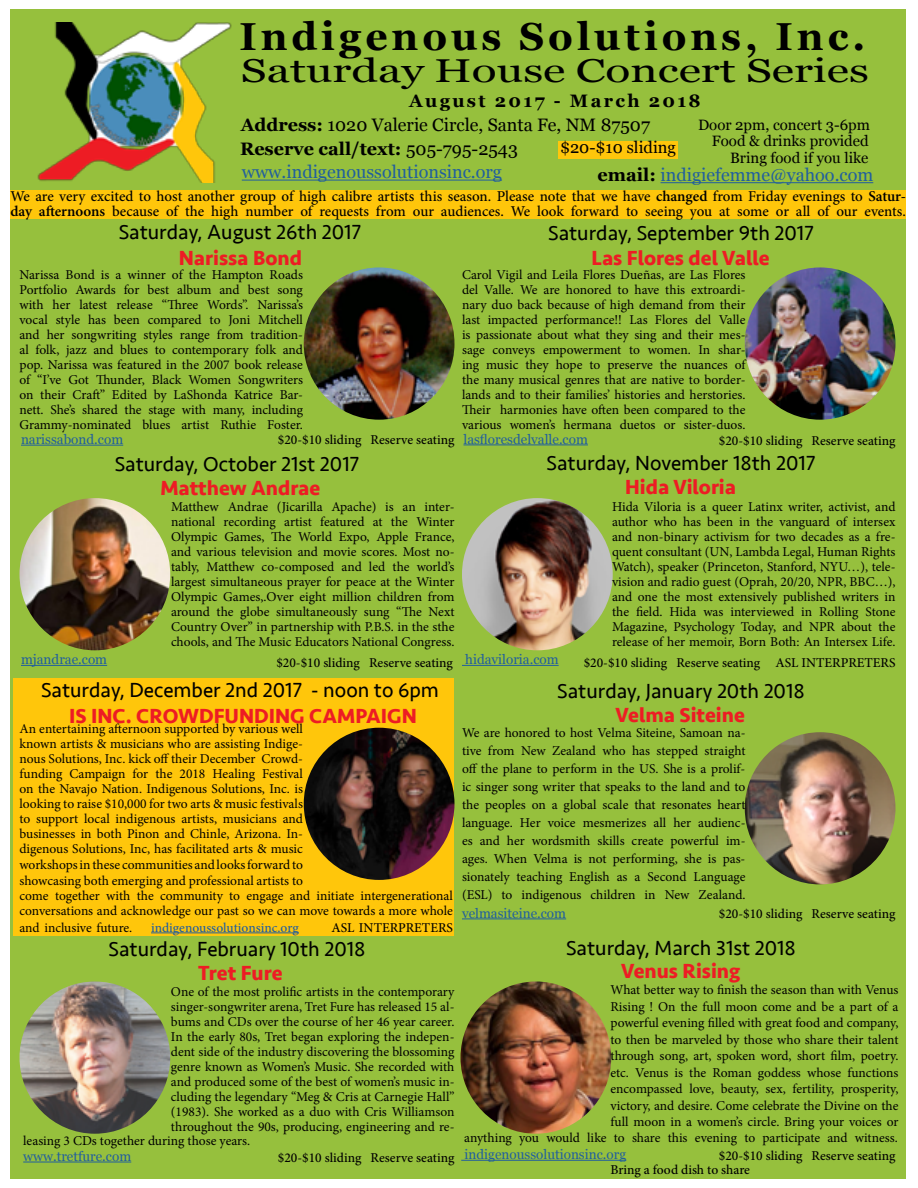
<style>
.page{position:relative;width:918px;height:1188px;background:#fff}
.page>*{position:absolute;margin:0;border:0;box-sizing:border-box;transform-origin:0 0}
.t1{font:700 39px "Georgia";letter-spacing:.1em;color:#000}
.t2{font:33px "Georgia";color:#000;scale:1.4 1}
.t3{font:21px "Seravek";color:#000}
.t4{font:700 21px "Seravek";color:#ed1c24}
.t5{font:18px "Georgia";color:#215e9e}
.t6{font:18px "Georgia";color:#000}
.t7{font:700 18px "Georgia";color:#000}
.t8{font:700 18px "Georgia";letter-spacing:.13em;color:#000}
.t9{font:16.5px "Georgia";color:#000}
.t10{font:500 15px/15px "Minion Pro";color:#000}
.t11{font:15px/16.6px "Georgia";color:#000;text-align:right}
.t12{font:13.5px/15px "Minion Pro";letter-spacing:-.005em;color:#000;text-align:justify}
.t13{font:500 13.5px/14.2px "Minion Pro";color:#000}
.t14{font:13.5px "Georgia";color:#215e9e}
.t15{font:500 13.5px "Minion Pro";letter-spacing:-.005em;color:#215e9e}
.s1{font-weight:700}
.s2{font-weight:400}
.s3{font-weight:700;color:#000}
.s4{font-weight:600}
</style>
<div class="page">
<div style="left:10px;top:9px;width:896px;height:1170px;background:#96c03d"></div>
<hr style="left:661px;top:182px;width:212px;height:1px;background:#215e9e">
<hr style="left:242px;top:180px;width:260px;height:1px;background:#215e9e">
<img style="left:37px;top:22px;width:205px;height:160px">
<div style="left:558px;top:141px;width:120px;height:18px;background:#ffc60b"></div>
<img style="left:304px;top:267px;width:150px;height:153px">
<img style="left:20px;top:498px;width:150px;height:152px">
<img style="left:745px;top:267px;width:151px;height:153px">
<img style="left:462px;top:498px;width:151px;height:152px">
<img style="left:745px;top:732px;width:151px;height:152px">
<img style="left:20px;top:981px;width:150px;height:153px">
<img style="left:460px;top:981px;width:151px;height:153px">
<hr style="left:461px;top:1160px;width:165px;height:1px;background:#215e9e">
<hr style="left:21px;top:445px;width:102px;height:1px;background:#215e9e">
<hr style="left:462px;top:665px;width:97px;height:1px;background:#215e9e">
<div style="left:14px;top:678px;width:440px;height:258px;background:#ffc60b"></div>
<hr style="left:23px;top:1162px;width:108px;height:1px;background:#215e9e">
<img style="left:304px;top:728px;width:150px;height:152px">
<hr style="left:151px;top:933px;width:148px;height:1px;background:#215e9e">
<div style="left:10px;top:190px;width:896px;height:28px;background:#ffc60b"></div>
<hr style="left:21px;top:665px;width:86px;height:1px;background:#215e9e">
<hr style="left:464px;top:445px;width:124px;height:1px;background:#215e9e">
<hr style="left:462px;top:919px;width:104px;height:1px;background:#215e9e">
<h1 class="t1" style="left:239px;top:7px;width:627px">Indigenous Solutions, Inc.</h1>
<h2 class="t2" style="left:241px;top:46px;width:450px">Saturday House Concert Series</h2>
<h3 class="t8" style="left:409px;top:87px;width:293px">August 2017 - March 2018</h3>
<h3 class="t6" style="left:241px;top:111px;width:411px"><span class="s1">Address:</span> 1020 Valerie Circle, Santa Fe, NM 87507</h3>
<h3 class="t5" style="left:242px;top:159px;width:262px">www.indigenoussolutionsinc.org</h3>
<p class="t11" style="left:698px;top:116px;width:173px">Door 2pm, concert 3-6pm<br>Food &amp; drinks provided<br>Bring food if you like</p>
<p class="t9" style="left:560px;top:136px;width:117px">$20-$10 sliding</p>
<h3 class="t7" style="left:240px;top:135px;width:280px">Reserve call/text: <span class="s2">505-795-2543</span></h3>
<h3 class="t5" style="left:598px;top:162px;width:277px"><span class="s3">email:</span> indigiefemme@yahoo.com</h3>
<p class="t10" style="left:10px;top:188px;width:897px">We are very excited to host another group of high calibre artists this season. Please note that we have <span class="s4">changed</span> from Friday evenings to <span class="s4">Satur&shy;day afternoons</span> because of the high number of requests from our audiences. We look forward to seeing you at some or all of our events.</p>
<h3 class="t3" style="left:119px;top:216px;width:244px">Saturday, August 26th 2017</h3>
<h3 class="t3" style="left:548px;top:216px;width:267px">Saturday, September 9th 2017</h3>
<h3 class="t4" style="left:179px;top:241px;width:125px">Narissa Bond</h3>
<h3 class="t4" style="left:592px;top:241px;width:180px">Las Flores del Valle</h3>
<p class="t12" style="left:462px;top:267px;width:285px">Carol Vigil and Leila Flores Dueñas, are Las Flores del Valle. We are honored to have this extroardi&shy;nary duo back because of high demand from their last impacted performance!! Las Flores del Valle is passionate about what they sing and their mes&shy;sage conveys empowerment to women. In shar&shy;ing music they hope to preserve the nuances of the many musical genres that are native to border&shy;lands and to their families’ histories and herstories.<br>Their harmonies have often been compared to the various women’s hermana duetos or sister-duos.</p>
<p class="t12" style="left:19px;top:267px;width:285px">Narissa Bond is a winner of the Hampton Roads Portfolio Awards for best album and best song with her latest release “Three Words”. Narissa’s vocal style has been compared to Joni Mitchell and her songwriting styles range from tradition&shy;al folk, jazz and blues to contemporary folk and pop. Narissa was featured in the 2007 book release of “I’ve Got Thunder, Black Women Songwriters on their Craft” Edited by LaShonda Katrice Bar&shy;nett. She’s shared the stage with many, including Grammy-nominated blues artist Ruthie Foster.</p>
<p class="t14" style="left:464px;top:429px;width:126px">lasfloresdelvalle.com</p>
<p class="t14" style="left:21px;top:429px;width:104px">narissabond.com</p>
<p class="t13" style="left:278px;top:433px;width:178px">$20-$10 sliding Reserve seating</p>
<p class="t13" style="left:719px;top:433px;width:178px">$20-$10 sliding Reserve seating</p>
<h3 class="t3" style="left:115px;top:448px;width:246px">Saturday, October 21st 2017</h3>
<h3 class="t3" style="left:547px;top:447px;width:270px">Saturday, November 18th 2017</h3>
<h3 class="t4" style="left:160px;top:471px;width:161px">Matthew Andrae</h3>
<h3 class="t4" style="left:625px;top:471px;width:112px">Hida Viloria</h3>
<p class="t12" style="left:171px;top:499px;width:285px">Matthew Andrae (Jicarilla Apache) is an inter&shy;national recording artist featured at the Winter Olympic Games, The World Expo, Apple France, and various television and movie scores. Most no&shy;tably, Matthew co-composed and led the world’s largest simultaneous prayer for peace at the Winter Olympic Games,.Over eight million children from around the globe simultaneously sung “The Next Country Over” in partnership with P.B.S. in the sthe chools, and The Music Educators National Congress.</p>
<p class="t12" style="left:612px;top:499px;width:285px">Hida Viloria is a queer Latinx writer, activist, and author who has been in the vanguard of intersex and non-binary activism for two decades as a fre&shy;quent consultant (UN, Lambda Legal, Human Rights Watch), speaker (Princeton, Stanford, NYU…), tele&shy;vision and radio guest (Oprah, 20/20, NPR, BBC…), and one the most extensively published writers in the field. Hida was interviewed in Rolling Stone Magazine, Psychology Today, and NPR about the release of her memoir, Born Both: An Intersex Life.</p>
<p class="t14" style="left:21px;top:650px;width:88px">mjandrae.com</p>
<p class="t13" style="left:276px;top:656px;width:178px">$20-$10 sliding Reserve seating</p>
<p class="t14" style="left:465px;top:650px;width:95px">hidaviloria.com</p>
<p class="t13" style="left:584px;top:656px;width:313px">$20-$10 sliding Reserve seating ASL INTERPRETERS</p>
<h3 class="t3" style="left:41px;top:674px;width:399px">Saturday, December 2nd 2017 - noon to 6pm</h3>
<h3 class="t3" style="left:557px;top:674px;width:249px">Saturday, January 20th 2018</h3>
<h3 class="t4" style="left:69px;top:699px;width:349px">IS INC. CROWDFUNDING CAMPAIGN</h3>
<p class="t12" style="left:20px;top:721px;width:435px;text-align:left">An entertaining afternoon supported by various well<br>known artists &amp; musicians who are assisting Indige-<br>nous Solutions, Inc. kick off their December Crowd-<br>funding Campaign for the 2018 Healing Festival<br>on the Navajo Nation. Indigenous Solutions, Inc. is<br>looking to raise $10,000 for two arts &amp; music festivals<br>to support local indigenous artists, musicians and<br>businesses in both Pinon and Chinle, Arizona. In-<br>digenous Solutions, Inc, has facilitated arts &amp; music<br>workshops in these communities and looks forward to<br>showcasing both emerging and professional artists to<br>come together with the community to engage and initiate intergenerational conversations and acknowledge our past so we can move towards a more whole and inclusive future.</p>
<p class="t15" style="left:151px;top:918px;width:149px">indigenoussolutionsinc.org</p>
<p class="t13" style="left:331px;top:920px;width:123px">ASL INTERPRETERS</p>
<h3 class="t4" style="left:616px;top:698px;width:131px">Velma Siteine</h3>
<p class="t12" style="left:462px;top:724px;width:285px;line-height:18px">We are honored to host Velma Siteine, Samoan na&shy;tive from New Zealand who has stepped straight off the plane to perform in the US. She is a prolif&shy;ic singer song writer that speaks to the land and to the peoples on a global scale that resonates heart language. Her voice mesmerizes all her audienc&shy;es and her wordsmith skills create powerful im&shy;ages. When Velma is not performing, she is pas&shy;sionately teaching English as a Second Language (ESL) to indigenous children in New Zealand.</p>
<p class="t14" style="left:462px;top:903px;width:106px">velmasiteine.com</p>
<p class="t13" style="left:719px;top:907px;width:178px">$20-$10 sliding Reserve seating</p>
<h3 class="t3" style="left:109px;top:933px;width:259px">Saturday, February 10th 2018</h3>
<h3 class="t3" style="left:566px;top:932px;width:231px">Saturday, March 31st 2018</h3>
<h3 class="t4" style="left:198px;top:957px;width:86px">Tret Fure</h3>
<h3 class="t4" style="left:621px;top:954px;width:121px">Venus Rising</h3>
<p class="t12" style="left:464px;top:982px;width:436px;line-height:16.5px;text-align:right">What better way to finish the season than with Venus<br>Rising ! On the full moon come and be a part of a<br>powerful evening filled with great food and company,<br>to then be marveled by those who share their talent<br>through song, art, spoken word, short film, poetry.<br>etc. Venus is the Roman goddess whose functions<br>encompassed love, beauty, sex, fertility, prosperity,<br>victory, and desire. Come celebrate the Divine on the<br>full moon in a women’s circle. Bring your voices or<br>anything you would like to share this evening to participate and witness.</p>
<p class="t12" style="left:171px;top:984px;width:285px">One of the most prolific artists in the contemporary singer-songwriter arena, Tret Fure has released 15 al&shy;bums and CDs over the course of her 46 year career.<br>In the early 80s, Tret began exploring the indepen&shy;dent side of the industry discovering the blossoming genre known as Women’s Music. She recorded with and produced some of the best of women’s music in&shy;cluding the legendary “Meg &amp; Cris at Carnegie Hall” (1983). She worked as a duo with Cris Williamson throughout the 90s, producing, engineering and re-</p>
<p class="t12" style="left:23px;top:1133px;width:229px">leasing 3 CDs together during those years.</p>
<p class="t14" style="left:23px;top:1146px;width:110px">www.tretfure.com</p>
<p class="t14" style="left:465px;top:1145px;width:163px">indigenoussolutionsinc.org</p>
<p class="t13" style="left:278px;top:1150px;width:178px">$20-$10 sliding Reserve seating</p>
<p class="t13" style="left:610px;top:1148px;width:287px;text-indent:109px">$20-$10 sliding Reserve seating<br>Bring a food dish to share</p>
</div>
